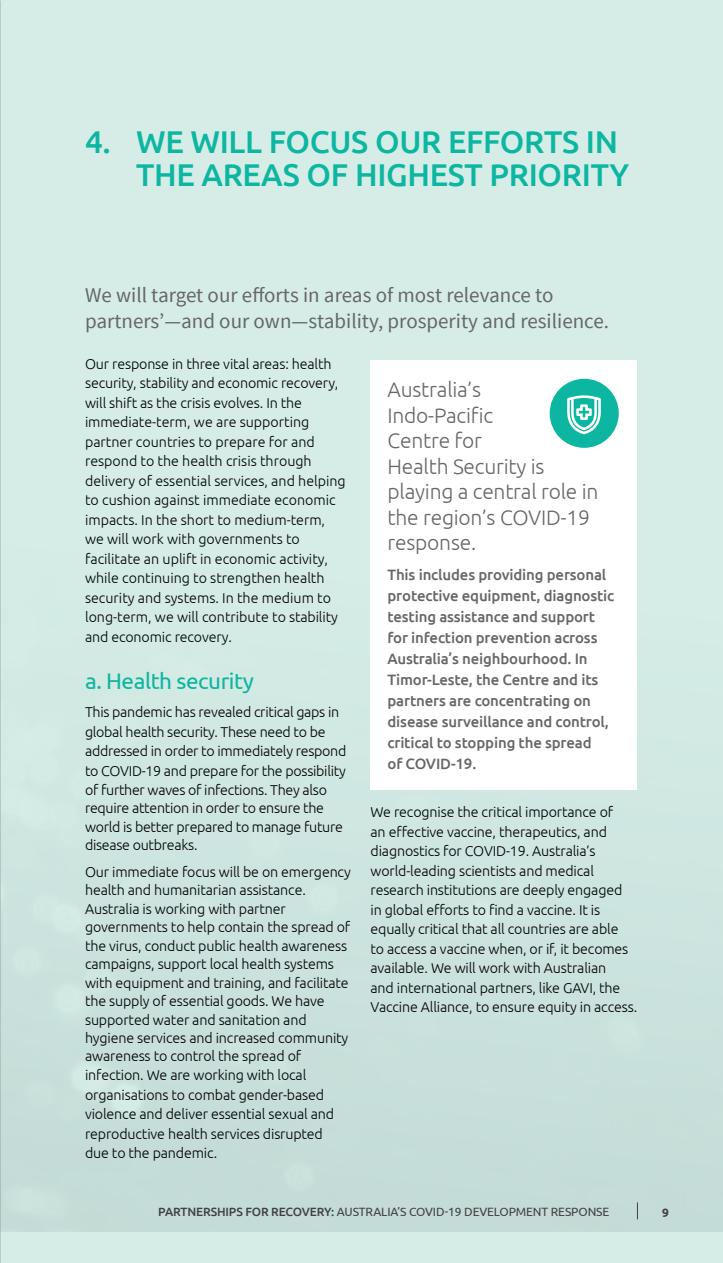
<style>
.page{position:relative;width:723px;height:1263px;background:#d6ede7}
.page>*{position:absolute;margin:0;border:0;box-sizing:border-box;transform-origin:0 0}
.t1{font:500 31.5px/33px "Ubuntu";letter-spacing:-.01em;color:#0db6a0}
.t2{font:22.5px "Ubuntu";letter-spacing:-.02em;color:#0db6a0}
.Intro{font:21px/25.5px "Source Sans Pro";color:#666767}
.Box_breakout_head{font:300 21px/25.5px "Ubuntu";letter-spacing:-.01em;color:#666767}
.Box_breakout{font:500 15px/21px "Ubuntu";letter-spacing:-.01em;color:#666767}
.body_text{font:300 14.25px/19.5px "Ubuntu";letter-spacing:-.01em;color:#000}
.body_text-2{font:12px "Ubuntu";letter-spacing:-.01em;color:#414042}
.body_text-3{font:700 12px "Ubuntu";color:#414042}
.s1{font-weight:500}
</style>
<div class="page">
<img style="left:0;top:250px;width:723px;height:981px">
<div style="left:370px;top:360px;width:267px;height:429px;background:#fff"></div>
<div style="left:550px;top:379px;width:69px;height:69px;background:#0db6a0;border-radius:50%"></div>
<svg style="left:567px;top:395px;width:34px;height:39px"></svg>
<svg style="left:637px;top:1202px;width:1px;height:17px"></svg>
<img style="left:0;top:282px;width:1px;height:981px">
<h1 class="t1" style="left:136px;top:124px;width:494px;text-indent:-51px">4. WE WILL FOCUS OUR EFFORTS IN<br>THE AREAS OF HIGHEST PRIORITY</h1>
<p class="Intro" style="left:85px;top:283px;width:525px">We will target our efforts in areas of most relevance to partners’—and our own—stability, prosperity and resilience.</p>
<p class="body_text" style="left:85px;top:353px;width:262px">Our response in three vital areas: health security, stability and economic recovery, will shift as the crisis evolves. In the immediate-term, we are supporting partner countries to prepare for and respond to the health crisis through delivery of essential services, and helping to cushion against immediate economic impacts. In the short to medium-term, we will work with governments to facilitate an uplift in economic activity, while continuing to strengthen health security and systems. In the medium to long-term, we will contribute to stability and economic recovery.</p>
<h2 class="t2" style="left:85px;top:668px;width:170px">a. Health security</h2>
<p class="body_text" style="left:85px;top:702px;width:263px;line-height:18.9px">This pandemic has revealed critical gaps in global health security. These need to be addressed in order to immediately respond to COVID-19 and prepare for the possibility of further waves of infections. They also require attention in order to ensure the world is better prepared to manage future disease outbreaks.</p>
<p class="body_text" style="left:85px;top:862px;width:267px;line-height:18.8px">Our immediate focus will be on emergency health and humanitarian assistance.<br>Australia is working with partner governments to help contain the spread of the virus, conduct public health awareness campaigns, support local health systems with equipment and training, and facilitate the supply of essential goods. We have supported water and sanitation and hygiene services and increased community awareness to control the spread of infection. We are working with local organisations to combat gender-based violence and deliver essential sexual and reproductive health services disrupted<br>due to the pandemic.</p>
<p class="Box_breakout_head" style="left:387px;top:376px;width:213px">Australia’s<br>Indo-Pacific<br>Centre for<br>Health Security is playing a central role in the region’s COVID-19 response.</p>
<p class="Box_breakout" style="left:387px;top:563px;width:228px">This includes providing personal protective equipment, diagnostic testing assistance and support for infection prevention across<br>Australia’s neighbourhood. In<br>Timor-Leste, the Centre and its partners are concentrating on disease surveillance and control, critical to stopping the spread<br>of COVID-19.</p>
<p class="body_text" style="left:370px;top:802px;width:268px">We recognise the critical importance of<br>an effective vaccine, therapeutics, and diagnostics for COVID-19. Australia’s world-leading scientists and medical research institutions are deeply engaged in global efforts to find a vaccine. It is equally critical that all countries are able<br>to access a vaccine when, or if, it becomes available. We will work with Australian<br>and international partners, like GAVI, the Vaccine Alliance, to ensure equity in access.</p>
<p class="body_text-2" style="left:158px;top:1204px;width:453px"><span class="s1">PARTNERSHIPS FOR RECOVERY:</span> AUSTRALIA’S COVID-19 DEVELOPMENT RESPONSE</p>
<p class="body_text-3" style="left:662px;top:1205px;width:8px">9</p>
<p class="body_text-3" style="left:662px;top:1204px;width:8px">9</p>
</div>
